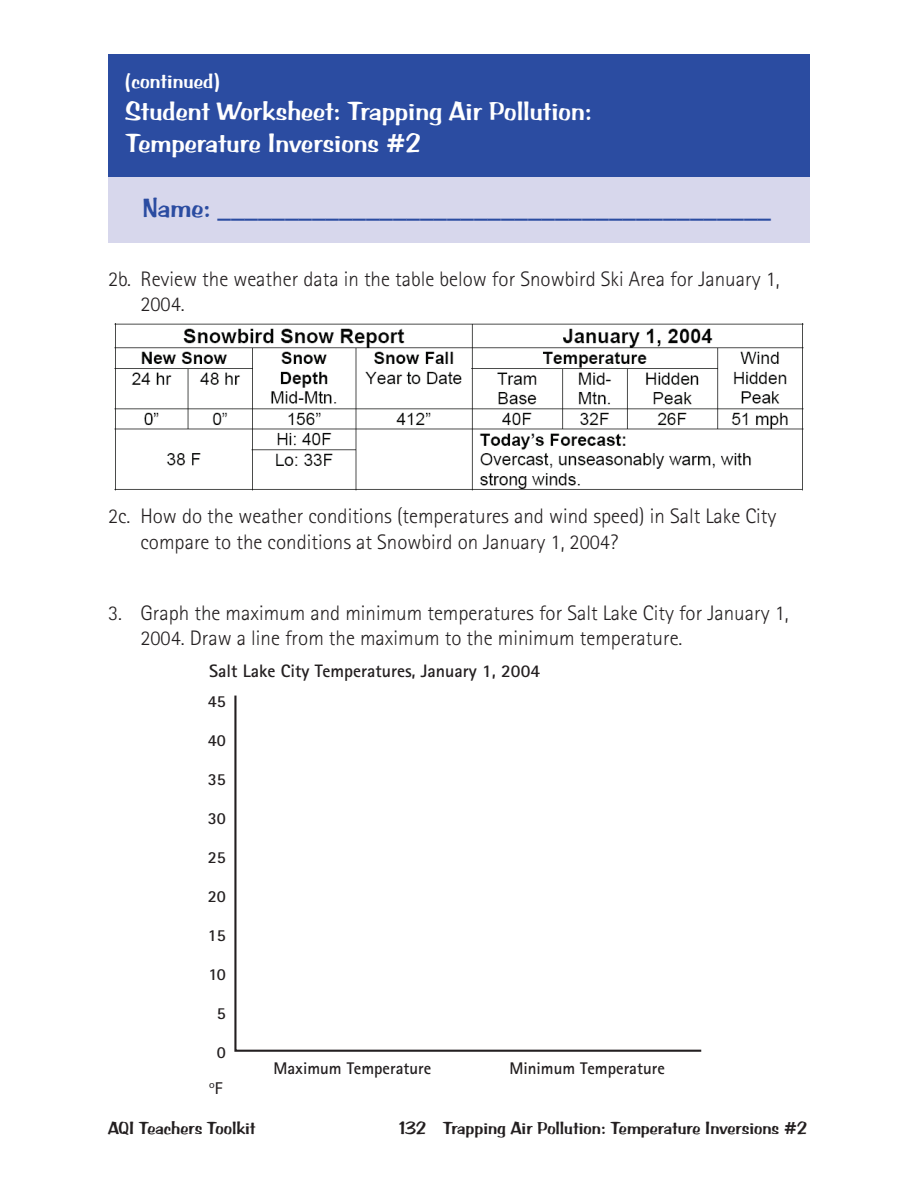
<style>
.page{position:relative;width:918px;height:1188px;background:#fff}
.page>*{position:absolute;margin:0;border:0;box-sizing:border-box;transform-origin:0 0}
.t1{font:27px/32.4px "Arab Bru D";color:#fff}
.subhead1{font:27px "Arab Bru D";color:#2b4ca1}
.question_sheet_body{font:300 21px/25.2px "Rotis Sans Serif";color:#231f20}
.t2{font:21px "Arab Bru D";color:#fff}
.t3{font:18px "Arab Bru D";color:#231f20}
.t4{font:700 18px "Rotis Sans Serif";color:#231f20}
.t5{font:700 16.8px "Rotis Sans Serif";color:#231f20}
.t6{font:10.2px "Myriad Pro";color:#231f20}
.s1{font-size:17.4px}
</style>
<div class="page">
<div style="left:108px;top:176px;width:702px;height:67px;background:#d7d7ec"></div>
<div style="left:108px;top:54px;width:702px;height:122px;background:#2b4ca1"></div>
<img style="left:114px;top:323px;width:690px;height:168px">
<svg style="left:234px;top:695px;width:467px;height:357px"></svg>
<p class="t2" style="left:126px;top:69px;width:95px">(continued)</p>
<p class="t1" style="left:126px;top:95px;width:468px">Student Worksheet: Trapping Air Pollution:<br>Temperature Inversions #2</p>
<p class="subhead1" style="left:143px;top:192px;width:630px">Name: _________________________________________</p>
<p class="question_sheet_body" style="left:140px;top:266px;width:641px;text-indent:-32px">2b. Review the weather data in the table below for Snowbird Ski Area for January 1,<br>2004.</p>
<p class="question_sheet_body" style="left:140px;top:504px;width:638px;text-indent:-32px">2c. How do the weather conditions (temperatures and wind speed) in Salt Lake City compare to the conditions at Snowbird on January 1, 2004?</p>
<p class="question_sheet_body" style="left:140px;top:600px;width:650px;text-indent:-32px">3. Graph the maximum and minimum temperatures for Salt Lake City for January 1,<br>2004. Draw a line from the maximum to the minimum temperature.</p>
<p class="t4" style="left:209px;top:660px;width:332px">Salt Lake City Temperatures, January 1, 2004</p>
<p class="t5" style="left:208px;top:691px;width:20px">45</p>
<p class="t5" style="left:208px;top:730px;width:20px">40</p>
<p class="t5" style="left:208px;top:769px;width:20px">35</p>
<p class="t5" style="left:208px;top:808px;width:20px">30</p>
<p class="t5" style="left:208px;top:847px;width:20px">25</p>
<p class="t5" style="left:208px;top:886px;width:20px">20</p>
<p class="t5" style="left:208px;top:925px;width:20px">15</p>
<p class="t5" style="left:208px;top:964px;width:19px">10</p>
<p class="t5" style="left:217px;top:1003px;width:11px">5</p>
<p class="t5" style="left:217px;top:1042px;width:11px">0</p>
<p class="t6" style="left:209px;top:1078px;width:16px">o<span class="s1">F</span></p>
<p class="t5" style="left:273px;top:1058px;width:159px">Maximum Temperature</p>
<p class="t5" style="left:509px;top:1058px;width:157px">Minimum Temperature</p>
<p class="t3" style="left:108px;top:1118px;width:149px">AQI Teachers Toolkit</p>
<p class="t3" style="left:399px;top:1118px;width:410px">132 Trapping Air Pollution: Temperature Inversions #2</p>
</div>
